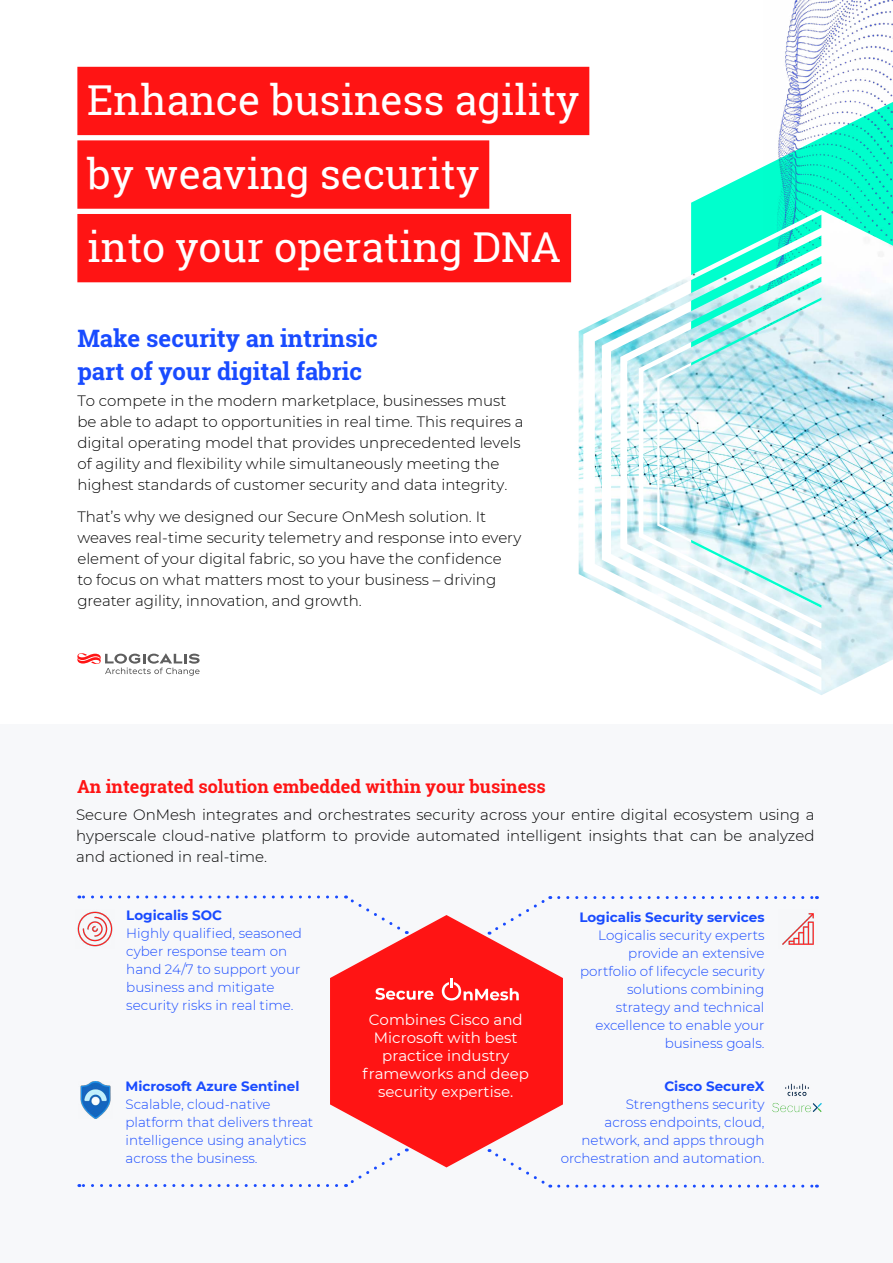
<style>
.page{position:relative;width:893px;height:1263px;background:#fff}
.page>*{position:absolute;margin:0;border:0;box-sizing:border-box;transform-origin:0 0}
.t1{font:41.25px/73.7px "Roboto Slab";color:#fff}
.t2{font:700 24px/33px "Roboto Slab";color:#194bff}
.t3{font:700 18px "Roboto Slab";color:#ff1414}
.t4{font:300 15px/21px "Montserrat";color:#000}
.t5{font:15px/18px "Montserrat";color:#fff;text-align:center}
.t6{font:300 13.5px/18px "Montserrat";color:#194bff}
.t7{font:700 13.5px "Montserrat";color:#194bff}
.s1{font-weight:700}
</style>
<div class="page">
<svg style="left:691px;top:167px;width:72px;height:43px;fill:#00ffcd"></svg>
<div style="left:0;top:724px;width:893px;height:539px;background:#f7f8fa"></div>
<div style="left:77px;top:67px;width:512px;height:68px;background:#ff1414"></div>
<div style="left:77px;top:140px;width:412px;height:69px;background:#ff1414"></div>
<div style="left:77px;top:214px;width:494px;height:68px;background:#ff1414"></div>
<svg style="left:77px;top:653px;width:123px;height:23px"></svg>
<svg style="left:518px;top:896px;width:33px;height:19px"></svg>
<svg style="left:559px;top:896px;width:258px;height:3px"></svg>
<svg style="left:518px;top:1167px;width:33px;height:21px"></svg>
<svg style="left:559px;top:1184px;width:258px;height:3px"></svg>
<svg style="left:345px;top:895px;width:32px;height:20px"></svg>
<svg style="left:79px;top:895px;width:258px;height:3px"></svg>
<svg style="left:345px;top:1167px;width:32px;height:20px"></svg>
<svg style="left:79px;top:1184px;width:258px;height:3px"></svg>
<svg style="left:330px;top:915px;width:233px;height:252px;fill:#ff1414"></svg>
<svg style="left:375px;top:988px;width:59px;height:12px"></svg>
<svg style="left:442px;top:979px;width:77px;height:21px"></svg>
<img style="left:77px;top:911px;width:36px;height:36px">
<img style="left:782px;top:913px;width:32px;height:32px">
<img style="left:80px;top:1082px;width:31px;height:37px">
<img style="left:772px;top:1083px;width:50px;height:30px">
<img style="left:763px;top:0;width:130px;height:210px">
<img style="left:579px;top:210px;width:314px;height:485px">
<h1 class="t1" style="left:87px;top:63px;width:494px">Enhance business agility by weaving security<br>into your operating DNA</h1>
<h2 class="t2" style="left:77px;top:321px;width:302px">Make security an intrinsic part of your digital fabric</h2>
<p class="t4" style="left:77px;top:390px;width:448px">To compete in the modern marketplace, businesses must be able to adapt to opportunities in real time. This requires a digital operating model that provides unprecedented levels of agility and flexibility while simultaneously meeting the highest standards of customer security and data integrity.</p>
<p class="t4" style="left:77px;top:506px;width:445px">That’s why we designed our Secure OnMesh solution. It weaves real-time security telemetry and response into every element of your digital fabric, so you have the confidence<br>to focus on what matters most to your business – driving greater agility, innovation, and growth.</p>
<p class="t3" style="left:77px;top:774px;width:470px">An integrated solution embedded within your business</p>
<p class="t4" style="left:76px;top:803px;width:740px;text-align:justify">Secure OnMesh integrates and orchestrates security across your entire digital ecosystem using a hyperscale cloud-native platform to provide automated intelligent insights that can be analyzed and actioned in real-time.</p>
<p class="t7" style="left:126px;top:906px;width:97px">Logicalis SOC</p>
<p class="t6" style="left:126px;top:924px;width:177px">Highly qualified, seasoned cyber response team on hand 24/7 to support your business and mitigate security risks in real time.</p>
<p class="t6" style="left:125px;top:1077px;width:189px"><span class="s1">Microsoft</span> <span class="s1">Azure Sentinel<br></span>Scalable, cloud-native platform that delivers threat intelligence using analytics across the business.</p>
<p class="t5" style="left:362px;top:1010px;width:168px">Combines Cisco and<br>Microsoft with best practice industry frameworks and deep security expertise.</p>
<p class="t7" style="left:579px;top:907px;width:187px">Logicalis Security services</p>
<p class="t6" style="left:580px;top:926px;width:186px;text-align:right">Logicalis security experts provide an extensive portfolio of lifecycle security solutions combining strategy and technical excellence to enable your business goals.</p>
<p class="t7" style="left:664px;top:1077px;width:102px">Cisco SecureX</p>
<p class="t6" style="left:561px;top:1095px;width:205px;text-align:right">Strengthens security<br>across endpoints, cloud, network, and apps through orchestration and automation.</p>
</div>
